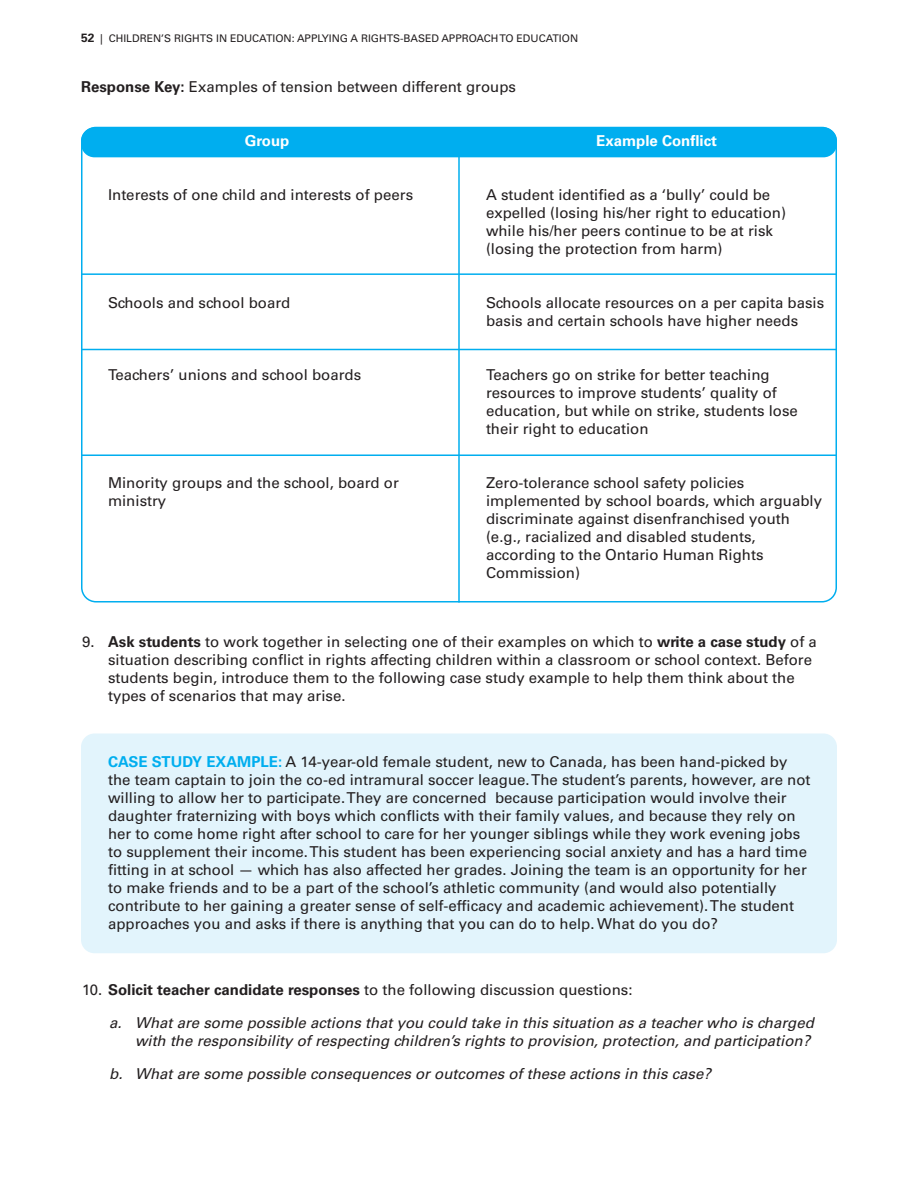
<style>
.page{position:relative;width:918px;height:1188px;background:#fff}
.page>*{position:absolute;margin:0;border:0;box-sizing:border-box;transform-origin:0 0}
.t1{font:15px/18px "Univers LT Std";color:#231f20}
.t2{font:italic 15px/18px "Univers LT Std";color:#231f20;text-align:right}
.t3{font:700 15px "Univers LT Std";color:#fff}
.t4{font:10.5px "Univers LT Std";color:#231f20}
.s1{font-weight:700;font-size:12px}
.s2{font-weight:700}
.s3{font-weight:700;color:#00aeef}
</style>
<div class="page">
<div style="left:81px;top:734px;width:756px;height:219px;background:#e2f4fc;border-radius:14px"></div>
<svg style="left:81px;top:127px;width:756px;height:476px"></svg>
<div style="left:81px;top:127px;width:756px;height:30px;background:#00aeef;border-radius:14px"></div>
<hr style="left:81px;top:273px;width:755px;height:2px;background:#00aeef">
<hr style="left:81px;top:349px;width:756px;height:1px;background:#00aeef">
<hr style="left:81px;top:454px;width:755px;height:2px;background:#00aeef">
<hr style="left:458px;top:157px;width:2px;height:446px;background:#00aeef">
<p class="t4" style="left:81px;top:35px;width:499px"><span class="s1">52</span> | CHILDREN’S RIGHTS IN EDUCATION: APPLYING A RIGHTS-BASED APPROACHTO EDUCATION</p>
<p class="t1" style="left:81px;top:79px;width:436px"><span class="s2">Response Key:</span> Examples of tension between different groups</p>
<p class="t3" style="left:245px;top:135px;width:46px">Group</p>
<p class="t3" style="left:596px;top:135px;width:122px">Example Conflict</p>
<p class="t1" style="left:108px;top:187px;width:307px">Interests of one child and interests of peers</p>
<p class="t1" style="left:486px;top:187px;width:302px">A student identified as a ‘bully’ could be expelled (losing his/her right to education) while his/her peers continue to be at risk (losing the protection from harm)</p>
<p class="t1" style="left:108px;top:295px;width:184px">Schools and school board</p>
<p class="t1" style="left:486px;top:295px;width:340px">Schools allocate resources on a per capita basis basis and certain schools have higher needs</p>
<p class="t1" style="left:108px;top:367px;width:255px">Teachers’ unions and school boards</p>
<p class="t1" style="left:486px;top:367px;width:314px">Teachers go on strike for better teaching resources to improve students’ quality of education, but while on strike, students lose their right to education</p>
<p class="t1" style="left:108px;top:475px;width:292px">Minority groups and the school, board or</p>
<p class="t1" style="left:486px;top:475px;width:260px">Zero-tolerance school safety policies</p>
<p class="t1" style="left:108px;top:493px;width:60px">ministry</p>
<p class="t1" style="left:486px;top:493px;width:338px">implemented by school boards, which arguably discriminate against disenfranchised youth (e.g., racialized and disabled students, according to the Ontario Human Rights Commission)</p>
<p class="t1" style="left:108px;top:634px;width:710px;text-indent:-26px">9. <span class="s2">Ask students</span> to work together in selecting one of their examples on which to <span class="s2">write a case study</span> of a situation describing conflict in rights affecting children within a classroom or school context. Before students begin, introduce them to the following case study example to help them think about the types of scenarios that may arise.</p>
<p class="t1" style="left:108px;top:754px;width:704px"><span class="s3">CASE STUDY EXAMPLE:</span> A 14-year-old female student, new to Canada, has been hand-picked by the team captain to join the co-ed intramural soccer league.The student’s parents, however, are not willing to allow her to participate.They are concerned because participation would involve their daughter fraternizing with boys which conflicts with their family values, and because they rely on her to come home right after school to care for her younger siblings while they work evening jobs to supplement their income.This student has been experiencing social anxiety and has a hard time fitting in at school — which has also affected her grades. Joining the team is an opportunity for her to make friends and to be a part of the school’s athletic community (and would also potentially contribute to her gaining a greater sense of self-efficacy and academic achievement).The student approaches you and asks if there is anything that you can do to help. What do you do?</p>
<p class="t1" style="left:82px;top:982px;width:552px">10. <span class="s2">Solicit teacher candidate responses</span> to the following discussion questions:</p>
<p class="t2" style="left:109px;top:1015px;width:706px">a. What are some possible actions that you could take in this situation as a teacher who is charged with the responsibility of respecting children’s rights to provision, protection, and participation?</p>
<p class="t2" style="left:109px;top:1066px;width:603px">b. What are some possible consequences or outcomes of these actions in this case?</p>
</div>
